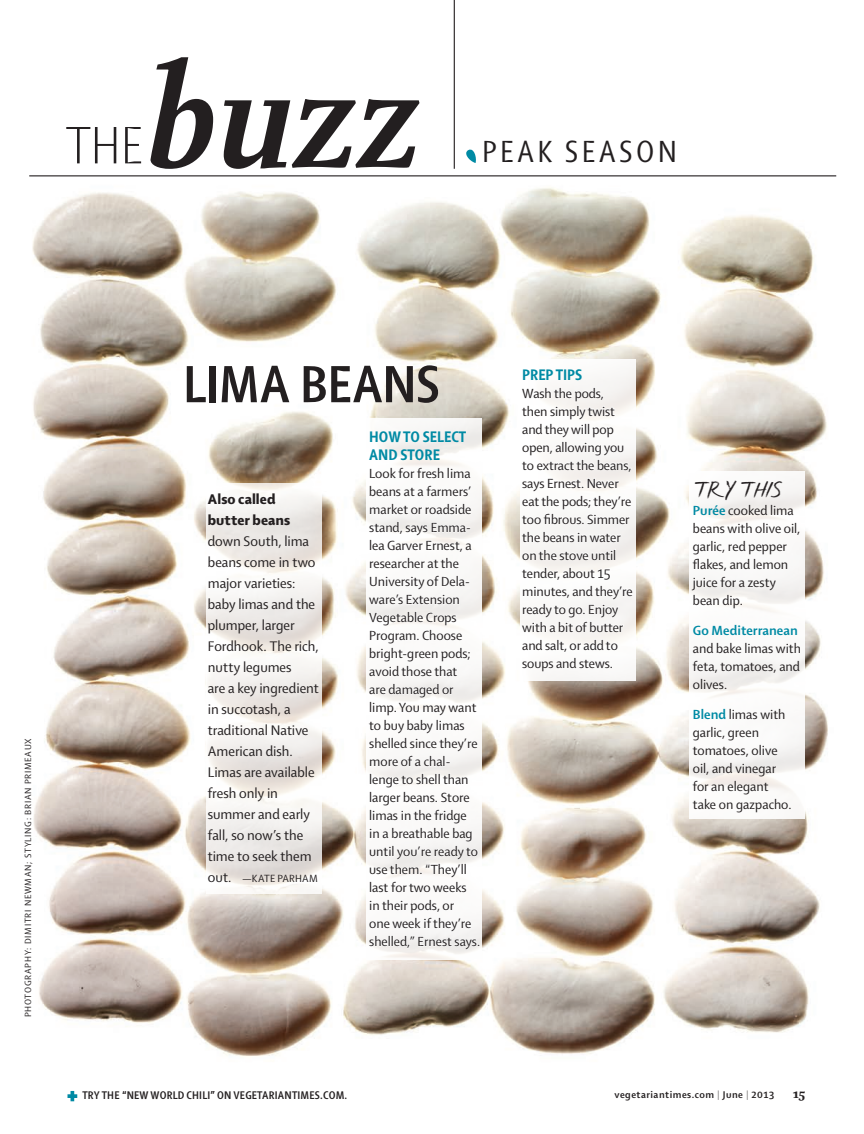
<style>
.page{position:relative;width:864px;height:1134px;background:#fff}
.page>*{position:absolute;margin:0;border:0;box-sizing:border-box;transform-origin:0 0}
.Dept_Hed{font:italic 700 142.65px "Kingfisher";color:#231f20}
.Dept_Hed-2{font:300 condensed 56.85px "Shaker 2";color:#231f20}
.t1{font:700 condensed 56.4px "Shaker 2";letter-spacing:-.005em;color:#231f20}
.t2{font:condensed 33px "Shaker 2";letter-spacing:.1em;color:#231f20}
.t3{font:22.5px "FS Sammy";color:#231f20}
.t4{font:800 condensed 16.5px/18px "Shaker 2";color:#008aa4}
.t5{font:15px/21px "Shaker 2";color:#231f20}
.t6{font:14.25px/18px "Shaker 2";color:#231f20}
.t7{font:800 13.5px "Kingfisher";color:#231f20}
.Body_Copy_INDENT{font:700 condensed 12px "Shaker 2";letter-spacing:.015em;color:#231f20}
.t8{font:11.25px "Shaker 2";letter-spacing:.015em;color:#231f20}
.t9{font:700 10.5px "Shaker 2";letter-spacing:.05em;color:#231f20}
.RD2_Gutter_Credit{font:9.75px "Shaker 2";letter-spacing:.075em;color:#231f20}
.s1{font-weight:800}
.s2{font-size:15px}
.s3{font-weight:700;color:#008aa4}
.s4{font-weight:300}
</style>
<div class="page">
<img style="left:29px;top:176px;width:808px;height:926px">
<svg style="left:68px;top:1091px;width:9px;height:10px"></svg>
<hr style="left:454px;top:0;width:1px;height:169px;background:#231f20">
<svg style="left:466px;top:149px;width:10px;height:14px"></svg>
<hr style="left:29px;top:175px;width:807px;height:1px;background:#231f20">
<svg style="left:206px;top:483px;width:116px;height:410px"></svg>
<div style="left:366px;top:418px;width:116px;height:542px;background:linear-gradient(to right,#faf9f7,#f5f4f2)"></div>
<div style="left:520px;top:359px;width:116px;height:321px;background:#fff"></div>
<div style="left:689px;top:472px;width:116px;height:347px;background:#fff"></div>
<svg style="left:599px;top:390px;width:32px;height:82px"></svg>
<svg style="left:591px;top:551px;width:19px;height:9px"></svg>
<svg style="left:370px;top:468px;width:101px;height:10px"></svg>
<svg style="left:370px;top:486px;width:101px;height:10px"></svg>
<svg style="left:370px;top:504px;width:101px;height:10px"></svg>
<svg style="left:369px;top:522px;width:103px;height:30px"></svg>
<svg style="left:370px;top:558px;width:89px;height:10px"></svg>
<svg style="left:369px;top:576px;width:100px;height:29px"></svg>
<svg style="left:369px;top:612px;width:101px;height:64px"></svg>
<svg style="left:369px;top:684px;width:108px;height:82px"></svg>
<svg style="left:370px;top:774px;width:108px;height:119px"></svg>
<svg style="left:369px;top:900px;width:110px;height:49px"></svg>
<p class="Dept_Hed-2" style="left:66px;top:108px;width:79px">THE</p>
<p class="Dept_Hed" style="left:139px;top:19px;width:279px">buzz</p>
<p class="t2" style="left:482px;top:130px;width:196px">PEAK SEASON</p>
<p class="RD2_Gutter_Credit" style="left:21px;top:1017px;width:281px;rotate:-90deg">PHOTOGRAPHY: DIMITRI NEWMAN; STYLING: BRIAN PRIMEAUX</p>
<p class="t1" style="left:183px;top:347px;width:259px">LIMA BEANS</p>
<p class="t5" style="left:208px;top:488px;width:113px"><span class="s1">Also called butter beans </span>down South, lima beans come in two major varieties: baby limas and the plumper, larger<br>Fordhook. The rich, nutty legumes<br>are a key ingredient in succotash, a traditional Native<br>American dish.<br>Limas are available fresh only in summer and early fall, so now’s the time to seek them</p>
<p class="t8" style="left:208px;top:871px;width:112px"><span class="s2">out.</span> —KATE PARHAM</p>
<p class="t4" style="left:369px;top:427px;width:99px">HOW TO SELECT<br>AND STORE</p>
<p class="t6" style="left:369px;top:464px;width:113px">Look for fresh lima beans at a farmers’ market or roadside stand, says Emma&shy;lea Garver Ernest, a researcher at the<br>University of Dela&shy;ware’s Extension<br>Vegetable Crops<br>Program. Choose bright-green pods; avoid those that<br>are damaged or limp. You may want to buy baby limas shelled since they’re more of a chal&shy;lenge to shell than larger beans. Store limas in the fridge in a breathable bag until you’re ready to use them. “They’ll last for two weeks in their pods, or<br>one week if they’re shelled,” Ernest says.</p>
<p class="t4" style="left:522px;top:364px;width:61px">PREP TIPS</p>
<p class="t6" style="left:522px;top:383px;width:112px">Wash the pods, then simply twist and they will pop open, allowing you to extract the beans, says Ernest. Never eat the pods; they’re too fibrous. Simmer the beans in water on the stove until tender, about 15 minutes, and they’re ready to go. Enjoy with a bit of butter and salt, or add to soups and stews.</p>
<p class="t3" style="left:693px;top:476px;width:90px">TRY THIS</p>
<p class="t6" style="left:693px;top:501px;width:109px"><span class="s3">Purée</span> cooked lima beans with olive oil, garlic, red pepper flakes, and lemon juice for a zesty bean dip.</p>
<p class="t6" style="left:693px;top:621px;width:110px"><span class="s3">Go Mediterranean </span>and bake limas with feta, tomatoes, and olives.</p>
<p class="t6" style="left:693px;top:705px;width:100px"><span class="s3">Blend</span> limas with garlic, green tomatoes, olive oil, and vinegar for an elegant take on gazpacho.</p>
<p class="Body_Copy_INDENT" style="left:82px;top:1087px;width:266px">TRY THE “NEW WORLD CHILI” ON VEGETARIANTIMES.COM.</p>
<p class="t9" style="left:614px;top:1088px;width:161px">vegetariantimes.com <span class="s4">|</span> June <span class="s4">|</span> 2013</p>
<p class="t7" style="left:793px;top:1084px;width:14px">15</p>
</div>
